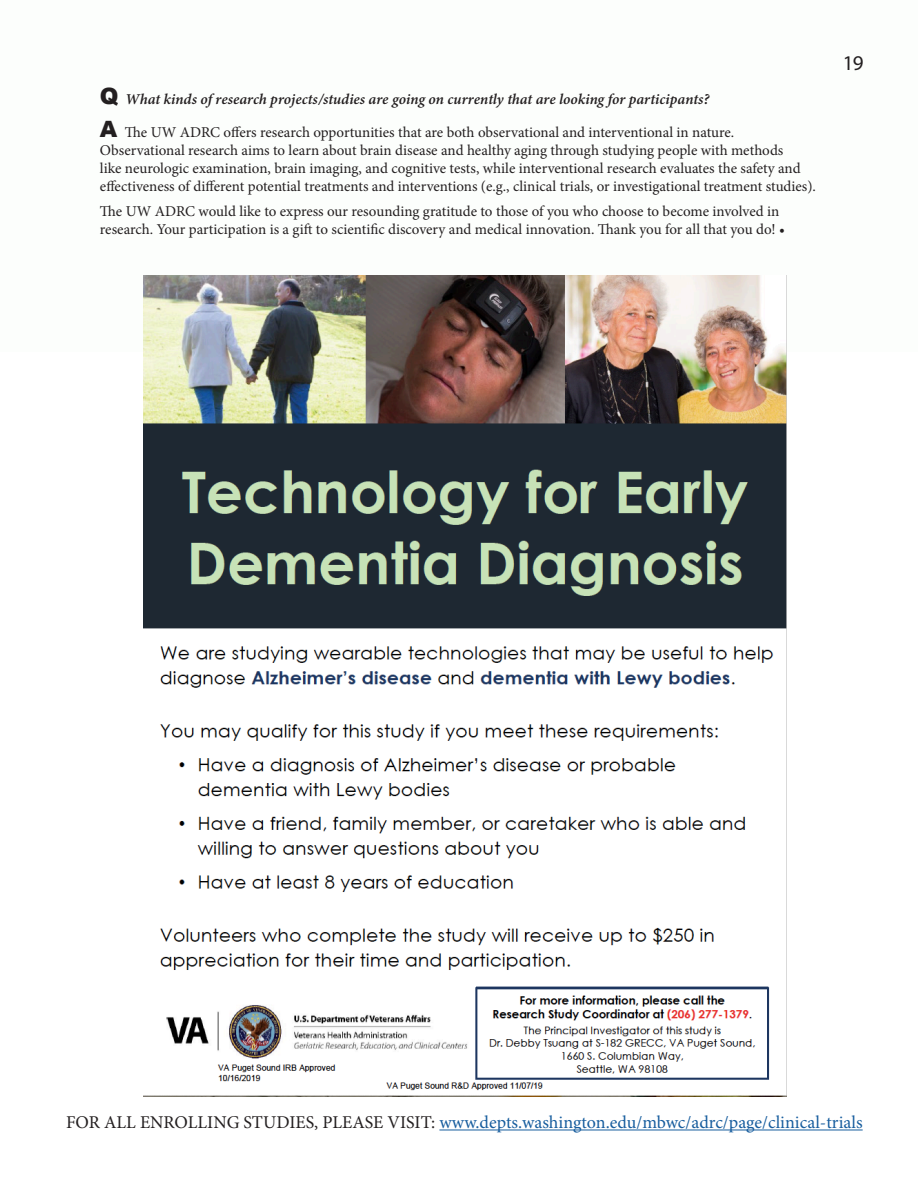
<style>
.page{position:relative;width:918px;height:1188px;background:#fff}
.page>*{position:absolute;margin:0;border:0;box-sizing:border-box;transform-origin:0 0}
.Body_-_Minion{font:21px "Myriad Pro";color:#231f20}
.t1{font:18px "Minion Pro";color:#175d9e}
.Paragraph_Style_4{font:15px/18px "Minion Pro";color:#231f20}
.Paragraph_Style_4-2{font:italic 15px "Minion Variable Concept";letter-spacing:.02em;color:#231f20}
.s1{font-family:"Arial";font-weight:900;font-style:normal;font-size:22.5px}
.s2{font-family:"Arial";font-weight:900;font-size:22.5px}
.s3{color:#231f20}
</style>
<div class="page">
<img style="left:143px;top:275px;width:644px;height:822px">
<hr style="left:439px;top:1130px;width:424px;height:1px;background:#175d9e">
<p class="Paragraph_Style_4-2" style="left:100px;top:88px;width:611px"><span class="s1">Q</span> What kinds of research projects/studies are going on currently that are looking for participants?</p>
<p class="Paragraph_Style_4" style="left:100px;top:124px;width:718px"><span class="s2">A</span> The UW ADRC offers research opportunities that are both observational and interventional in nature.<br>Observational research aims to learn about brain disease and healthy aging through studying people with methods<br>like neurologic examination, brain imaging, and cognitive tests, while interventional research evaluates the safety and effectiveness of different potential treatments and interventions (e.g., clinical trials, or investigational treatment studies).</p>
<p class="Paragraph_Style_4" style="left:100px;top:202px;width:687px">The UW ADRC would like to express our resounding gratitude to those of you who choose to become involved in research. Your participation is a gift to scientific discovery and medical innovation. Thank you for all that you do! •</p>
<p class="Body_-_Minion" style="left:843px;top:50px;width:23px">19</p>
<p class="t1" style="left:66px;top:1110px;width:798px"><span class="s3">FOR ALL ENROLLING STUDIES, PLEASE VISIT:</span> www.depts.washington.edu/mbwc/adrc/page/clinical-trials</p>
</div>
